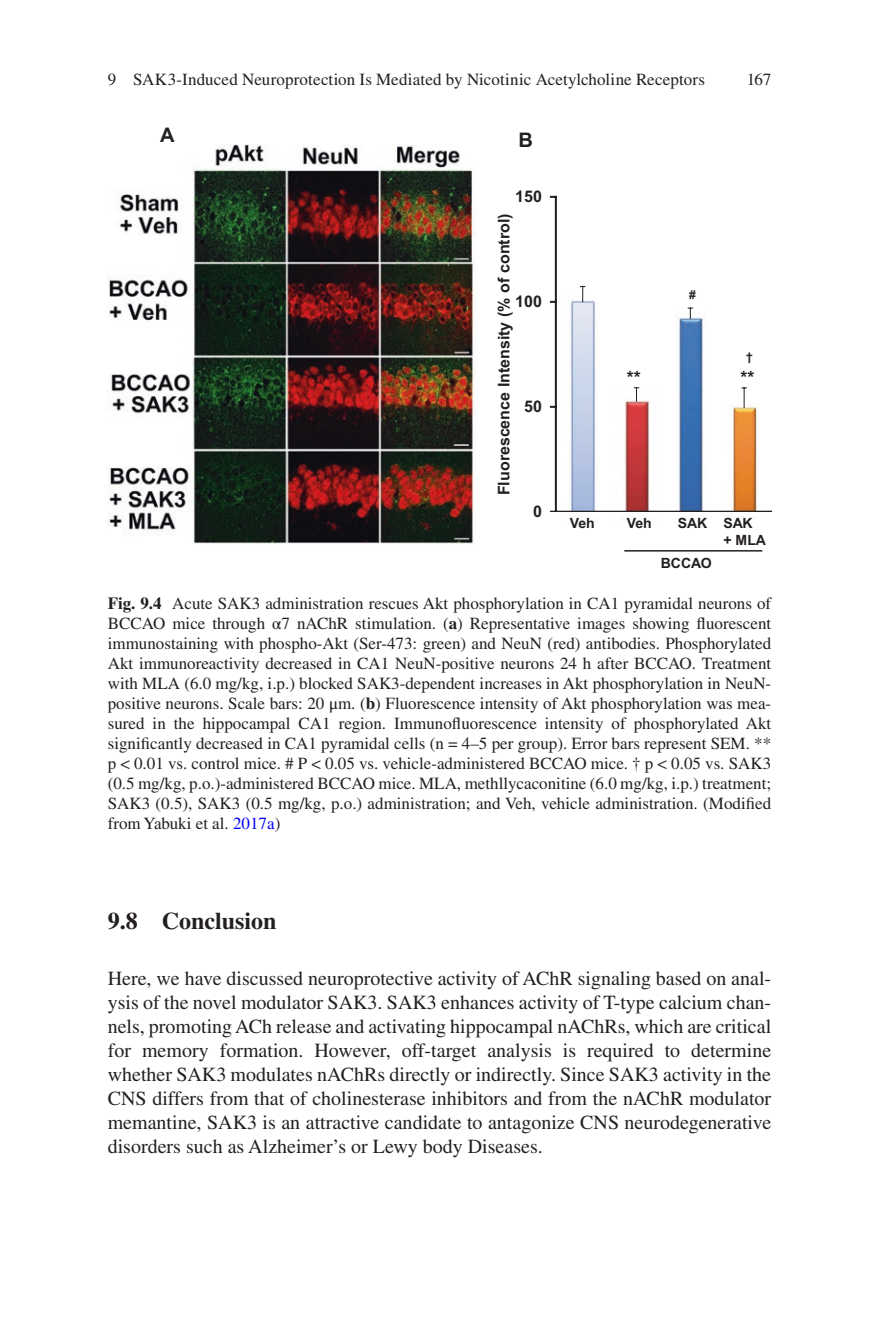
<style>
.page{position:relative;width:879px;height:1333px;background:#fff}
.page>*{position:absolute;margin:0;border:0;box-sizing:border-box;transform-origin:0 0}
.t1{font:700 24px "Wbgpmw Bqngct Times LT Std";color:#231f20}
.t2{font:20px/24px "Ghslkx Wdnngk Times LT Std";color:#231f20;text-align:justify}
.t3{font:700 20px "Nddgmp Qgknmy Arial";color:#231f20}
.t4{font:700 18px "Nddgmp Qgknmy Arial";color:#231f20}
.t5{font:17px/20px "Ghslkx Wdnngk Times LT Std";color:#231f20;text-align:justify}
.t6{font:700 16px "Nddgmp Qgknmy Arial";color:#231f20}
.t7{font:700 14px/16.8px "Nddgmp Qgknmy Arial";letter-spacing:-.005em;color:#231f20}
.t8{font:700 12px "Nddgmp Qgknmy Arial";color:#231f20}
.s1{font-family:"Wbgpmw Bqngct Times LT Std";font-weight:700}
.s2{font-family:"Jprjrj Cgsydm STIX General"}
.s3{color:#0000fa}
</style>
<div class="page">
<img style="left:108px;top:144px;width:650px;height:400px">
<svg style="left:580px;top:286px;width:5px;height:16px"></svg>
<svg style="left:634px;top:387px;width:5px;height:14px"></svg>
<svg style="left:688px;top:307px;width:4px;height:11px"></svg>
<svg style="left:742px;top:387px;width:4px;height:20px"></svg>
<hr style="left:555px;top:197px;width:2px;height:314px;background:#231f20">
<hr style="left:556px;top:510px;width:215px;height:2px;background:#231f20">
<hr style="left:625px;top:550px;width:136px;height:1px;background:#231f20">
<hr style="left:549px;top:513px;width:224px;height:3px;background:#fff">
<p class="t5" style="left:108px;top:69px;width:599px">9 SAK3-Induced Neuroprotection Is Mediated by Nicotinic Acetylcholine Receptors</p>
<p class="t3" style="left:160px;top:121px;width:16px">A</p>
<p class="t3" style="left:518px;top:127px;width:16px">B</p>
<p class="t6" style="left:515px;top:186px;width:28px">150</p>
<p class="t6" style="left:493px;top:495px;width:283px;rotate:-90deg">Fluorescence Intensity (% of control)</p>
<p class="t6" style="left:515px;top:291px;width:28px">100</p>
<p class="t6" style="left:524px;top:396px;width:19px">50</p>
<p class="t4" style="left:627px;top:366px;width:16px">**</p>
<p class="t8" style="left:689px;top:286px;width:8px">#</p>
<p class="t5" style="left:747px;top:69px;width:26px">167</p>
<p class="t8" style="left:746px;top:349px;width:8px">†</p>
<p class="t4" style="left:740px;top:366px;width:16px">**</p>
<p class="t6" style="left:533px;top:500px;width:10px">0</p>
<p class="t7" style="left:570px;top:515px;width:27px">Veh</p>
<p class="t7" style="left:627px;top:515px;width:27px">Veh</p>
<p class="t7" style="left:723px;top:515px;width:44px;text-indent:-46px">SAK SAK<br>+ MLA</p>
<p class="t7" style="left:661px;top:555px;width:53px">BCCAO</p>
<p class="t5" style="left:108px;top:593px;width:665px"><span class="s1">Fig. 9.4</span> Acute SAK3 administration rescues Akt phosphorylation in CA1 pyramidal neurons of BCCAO mice through <span class="s2">α</span>7 nAChR stimulation. (<span class="s1">a</span>) Representative images showing fluorescent immunostaining with phospho-Akt (Ser-473: green) and NeuN (red) antibodies. Phosphorylated Akt immunoreactivity decreased in CA1 NeuN-positive neurons 24 h after BCCAO. Treatment with MLA (6.0 mg/kg, i.p.) blocked SAK3-dependent increases in Akt phosphorylation in NeuN&shy;positive neurons. Scale bars: 20 <span class="s2">μ</span>m. (<span class="s1">b</span>) Fluorescence intensity of Akt phosphorylation was mea&shy;sured in the hippocampal CA1 region. Immunofluorescence intensity of phosphorylated Akt significantly decreased in CA1 pyramidal cells (n = 4–5 per group). Error bars represent SEM. ** p &lt; 0.01 vs. control mice. # P &lt; 0.05 vs. vehicle-administered BCCAO mice. † p &lt; 0.05 vs. SAK3 (0.5 mg/kg, p.o.)-administered BCCAO mice. MLA, methllycaconitine (6.0 mg/kg, i.p.) treatment; SAK3 (0.5), SAK3 (0.5 mg/kg, p.o.) administration; and Veh, vehicle administration. (Modified from Yabuki et al. <span class="s3">2017a</span>)</p>
<h1 class="t1" style="left:108px;top:906px;width:170px">9.8 Conclusion</h1>
<p class="t2" style="left:108px;top:966px;width:665px">Here, we have discussed neuroprotective activity of AChR signaling based on anal&shy;ysis of the novel modulator SAK3. SAK3 enhances activity of T-type calcium chan&shy;nels, promoting ACh release and activating hippocampal nAChRs, which are critical for memory formation. However, off-target analysis is required to determine whether SAK3 modulates nAChRs directly or indirectly. Since SAK3 activity in the CNS differs from that of cholinesterase inhibitors and from the nAChR modulator memantine, SAK3 is an attractive candidate to antagonize CNS neurodegenerative disorders such as Alzheimer’s or Lewy body Diseases.</p>
</div>
